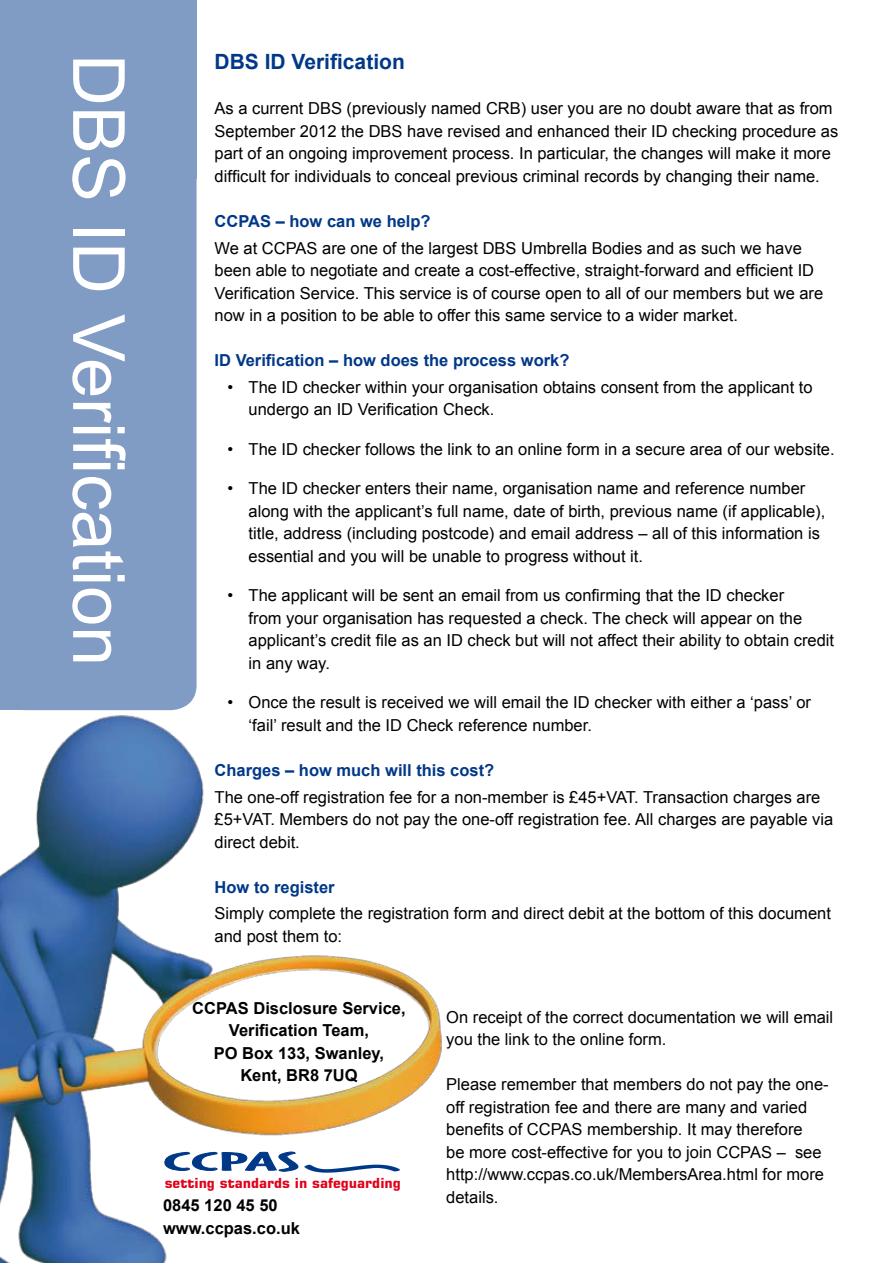
<style>
.page{position:relative;width:893px;height:1263px;background:#fff}
.page>*{position:absolute;margin:0;border:0;box-sizing:border-box;transform-origin:0 0}
.t1{font:117.75px "Oz Handicraft BT";color:#003888;scale:.35 1}
.t2{font:72px "Arial";color:#fff}
.t3{font:23.4px "Oz Handicraft BT";color:#003888;scale:4.22 1}
.t4{font:700 21px "Arial";color:#003888}
.t5{font:16.5px/22.5px "Arial";color:#000}
.t6{font:700 16.5px "Arial";color:#003888}
.t7{font:700 16.5px/22.5px "Arial";color:#000;text-align:center}
.t8{font:700 13.8px "Square 721 BT";color:#e2001a}
</style>
<div class="page">
<img style="left:0;top:715px;width:442px;height:548px">
<div style="left:0;top:0;width:197px;height:710px;background:#809bc4;border-radius:26px"></div>
<div style="left:0;top:0;width:197px;height:178px;background:#809bc4"></div>
<div style="left:0;top:210px;width:98px;height:500px;background:#809bc4"></div>
<svg style="left:164px;top:1151px;width:135px;height:21px"></svg>
<h2 class="t2" style="left:146px;top:54px;width:614px;rotate:90deg">DBS ID Verification</h2>
<p class="t4" style="left:215px;top:48px;width:192px">DBS ID Verification</p>
<p class="t5" style="left:215px;top:97px;width:625px">As a current DBS (previously named CRB) user you are no doubt aware that as from September 2012 the DBS have revised and enhanced their ID checking procedure as part of an ongoing improvement process. In particular, the changes will make it more difficult for individuals to conceal previous criminal records by changing their name.</p>
<p class="t6" style="left:215px;top:210px;width:218px">CCPAS – how can we help?</p>
<p class="t5" style="left:215px;top:237px;width:610px">We at CCPAS are one of the largest DBS Umbrella Bodies and as such we have been able to negotiate and create a cost-effective, straight-forward and efficient ID Verification Service. This service is of course open to all of our members but we are now in a position to be able to offer this same service to a wider market.</p>
<p class="t6" style="left:215px;top:349px;width:356px">ID Verification – how does the process work?</p>
<p class="t5" style="left:249px;top:376px;width:566px;text-indent:-21px">• The ID checker within your organisation obtains consent from the applicant to undergo an ID Verification Check.</p>
<p class="t5" style="left:227px;top:438px;width:609px">• The ID checker follows the link to an online form in a secure area of our website.</p>
<p class="t5" style="left:249px;top:477px;width:578px;text-indent:-21px">• The ID checker enters their name, organisation name and reference number along with the applicant’s full name, date of birth, previous name (if applicable), title, address (including postcode) and email address – all of this information is essential and you will be unable to progress without it.</p>
<p class="t5" style="left:249px;top:584px;width:587px;text-indent:-21px">• The applicant will be sent an email from us confirming that the ID checker<br>from your organisation has requested a check. The check will appear on the applicant’s credit file as an ID check but will not affect their ability to obtain credit in any way.</p>
<p class="t5" style="left:249px;top:691px;width:564px;text-indent:-21px">• Once the result is received we will email the ID checker with either a ‘pass’ or ‘fail’ result and the ID Check reference number.</p>
<p class="t6" style="left:215px;top:759px;width:281px">Charges – how much will this cost?</p>
<p class="t5" style="left:215px;top:786px;width:620px">The one-off registration fee for a non-member is £45+VAT. Transaction charges are £5+VAT. Members do not pay the one-off registration fee. All charges are payable via direct debit.</p>
<p class="t6" style="left:215px;top:876px;width:122px">How to register</p>
<p class="t5" style="left:215px;top:902px;width:618px">Simply complete the registration form and direct debit at the bottom of this document and post them to:</p>
<p class="t7" style="left:192px;top:997px;width:215px">CCPAS Disclosure Service,<br>Verification Team,<br>PO Box 133, Swanley,<br>Kent, BR8 7UQ</p>
<p class="t5" style="left:446px;top:1006px;width:388px">On receipt of the correct documentation we will email you the link to the online form.</p>
<p class="t5" style="left:446px;top:1073px;width:384px">Please remember that members do not pay the one&shy;off registration fee and there are many and varied benefits of CCPAS membership. It may therefore<br>be more cost-effective for you to join CCPAS – see http://www.ccpas.co.uk/MembersArea.html for more details.</p>
<h3 class="t3" style="left:163px;top:1148px;width:34px">CCPAS</h3>
<p class="t8" style="left:165px;top:1174px;width:238px">setting standards in safeguarding</p>
<h1 class="t1" style="left:421px;top:1164px;width:29px;rotate:90deg">S</h1>
<p class="t7" style="left:163px;top:1195px;width:138px;text-align:left">0845 120 45 50 www.ccpas.co.uk</p>
</div>
